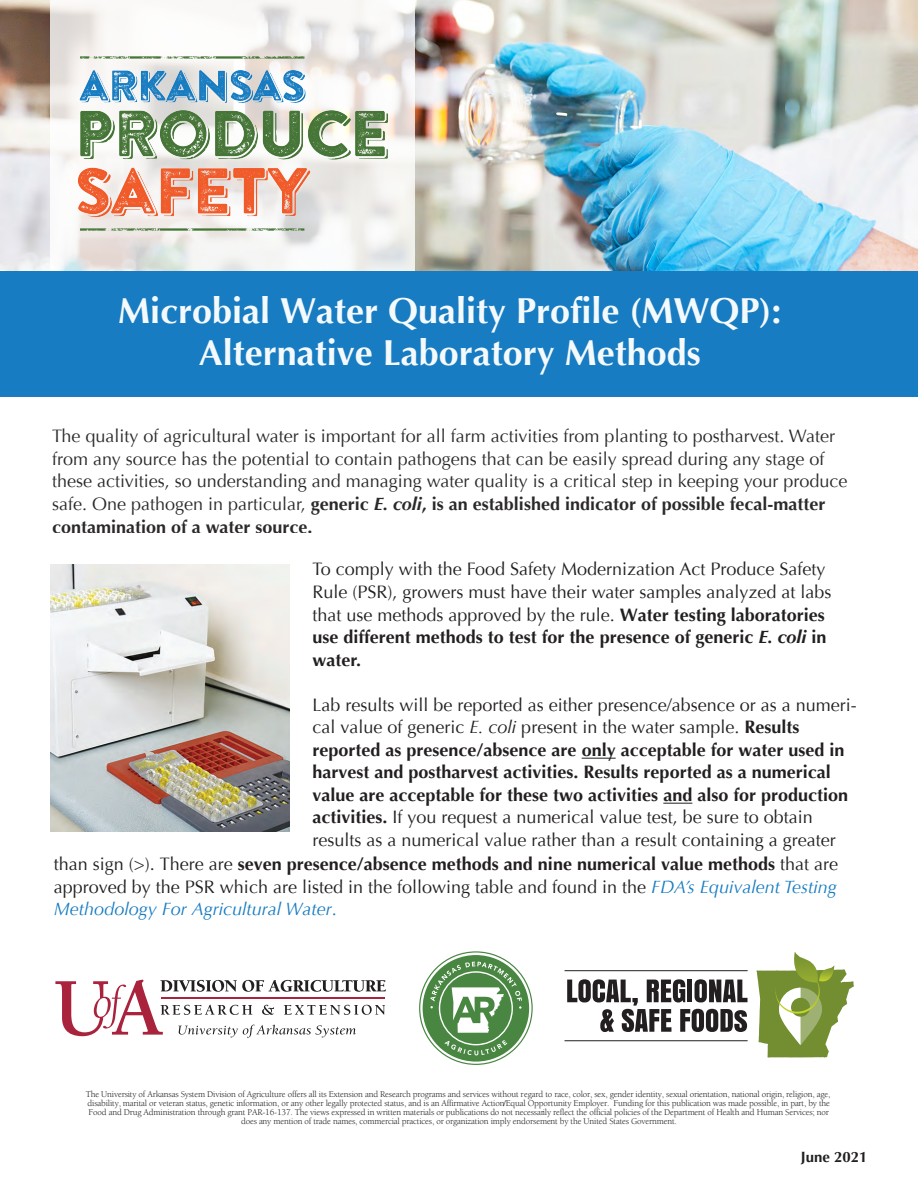
<style>
.page{position:relative;width:918px;height:1188px;background:#fff}
.page>*{position:absolute;margin:0;border:0;box-sizing:border-box;transform-origin:0 0}
.t1{font:700 36px/42px "Optima";color:#fff;text-align:center}
.t2{font:18px/22.5px "Optima";color:#231f20}
.t3{font:700 15px "Optima";color:#231f20}
.t4{font:9px/9px "Berkeley";letter-spacing:-.02em;color:#231f20;text-align:center}
.s1{font-style:inherit}
.s2{font-weight:700}
.s3{font-weight:700;font-style:italic}
.s4{font-style:italic}
.s5{font-style:italic;color:#177cc1}
.s6{color:#177cc1}
</style>
<div class="page">
<img style="left:0;top:0;width:918px;height:271px">
<svg style="left:51px;top:0;width:364px;height:271px;fill:#f9f8f6"></svg>
<div style="left:0;top:271px;width:918px;height:125px;background:#177cc1"></div>
<img style="left:53px;top:8px;width:360px;height:263px">
<img style="left:50px;top:564px;width:239px;height:268px">
<svg style="left:55px;top:980px;width:331px;height:58px"></svg>
<svg style="left:419px;top:951px;width:114px;height:114px"></svg>
<svg style="left:567px;top:979px;width:181px;height:53px"></svg>
<hr style="left:565px;top:970px;width:183px;height:1px;background:#231f20">
<hr style="left:565px;top:1040px;width:183px;height:1px;background:#231f20">
<svg style="left:756px;top:952px;width:98px;height:106px"></svg>
<hr style="left:582px;top:758px;width:34px;height:1px;background:#231f20">
<svg style="left:663px;top:803px;width:29px;height:1px"></svg>
<h1 class="t1" style="left:118px;top:291px;width:665px">Microbial Water Quality Profile (MWQP):<br>A<span class="s1">lternative</span> Laboratory Methods</h1>
<p class="t2" style="left:52px;top:425px;width:797px">The quality of agricultural water is important for all farm activities from planting to postharvest. Water from any source has the potential to contain pathogens that can be easily spread during any stage of these activities, so understanding and managing water quality is a critical step in keeping your produce safe. One pathogen in particular, <span class="s2">generic</span> <span class="s3">E. coli</span><span class="s2">, is an established indicator of possible fecal-matter contamination of a water source.</span></p>
<p class="t2" style="left:313px;top:558px;width:520px">To comply with the Food Safety Modernization Act Produce Safety Rule (PSR), growers must have their water samples analyzed at labs that use methods approved by the rule. <span class="s2">Water testing laboratories use different methods to test for the presence of</span> <span class="s2">generic</span> <span class="s3">E. coli</span> <span class="s2">in water.</span></p>
<p class="t2" style="left:313px;top:693px;width:546px">Lab results will be reported as either presence/absence or as a numeri&shy;cal value of <span class="s1">generic</span> <span class="s4">E. coli</span> present in the water sample. <span class="s2">Results reported as presence/absence are only acceptable for water used in harvest and postharvest activities. Results reported as a numerical value are acceptable for these two activities and also for production activities.</span> If you request a numerical value test, be sure to obtain results as a numerical value rather than a result containing a greater</p>
<p class="t2" style="left:54px;top:853px;width:786px;text-align:justify"><span class="s1">than sign (&gt;).</span> There are <span class="s2">seven presence/absence methods and nine numerical value methods</span> that are approved by the PSR which are listed in the following table and found in the <span class="s5">FDA’s Equivalent Testing Methodology For Agricultural Water</span><span class="s6">.</span></p>
<p class="t4" style="left:86px;top:1090px;width:746px">The University of Arkansas System Division of Agriculture offers all its Extension and Research programs and services without regard to race, color, sex, gender identity, sexual orientation, national origin, religion, age, disability, marital or veteran status, genetic information, or any other legally protected status, and is an Affirmative Action/Equal Opportunity Employer. Funding for this publication was made possible, in part, by the Food and Drug Administration through grant PAR-16-137. The views expressed in written materials or publications do not necessarily reflect the official policies of the Department of Health and Human Services; nor does any mention of trade names, commercial practices, or organization imply endorsement by the United States Government.</p>
<h5 class="t3" style="left:801px;top:1148px;width:68px">June 2021</h5>
</div>
